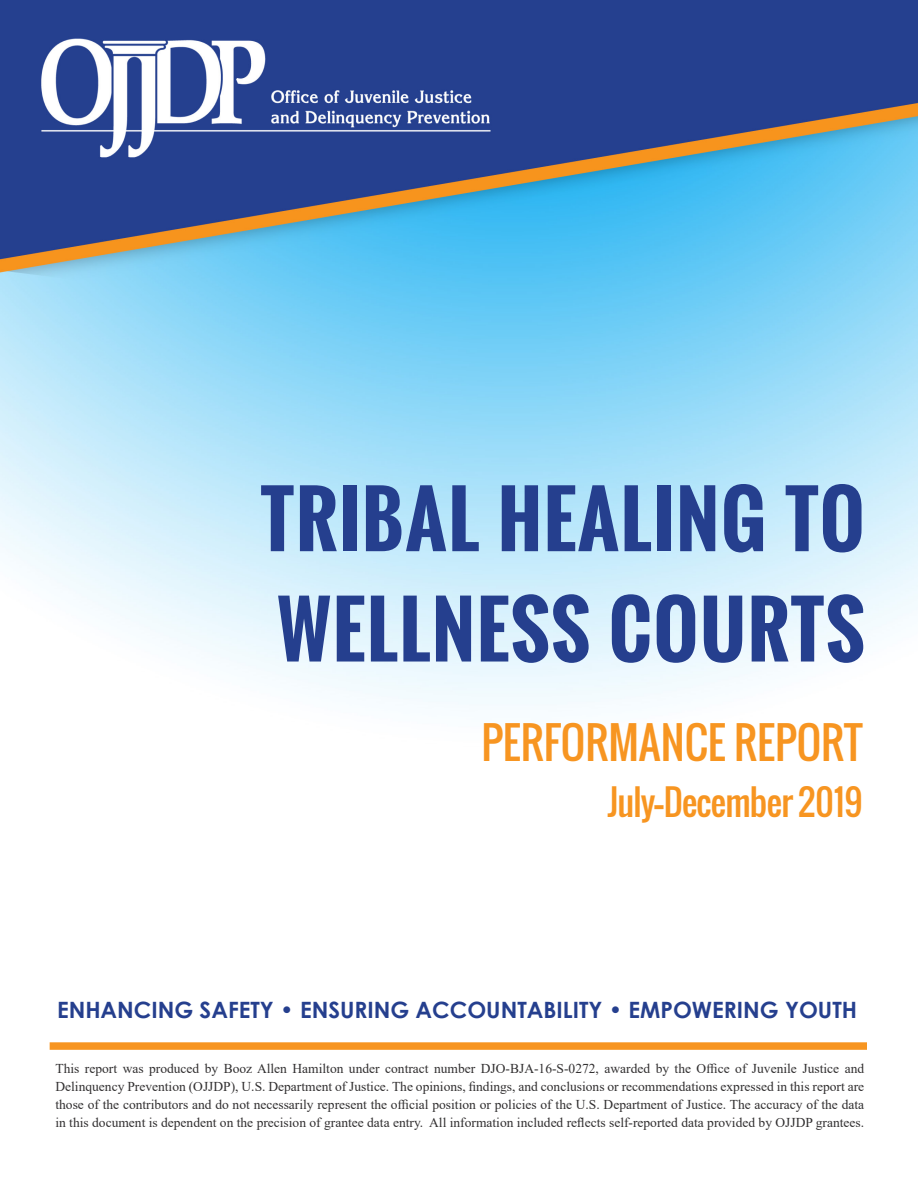
<style>
.page{position:relative;width:918px;height:1188px;background:#fff}
.page>*{position:absolute;margin:0;border:0;box-sizing:border-box;transform-origin:0 0}
.t1{font:700 75px/110.2px "Oswald";letter-spacing:.025em;color:#253f8e}
.t2{font:42.45px "Oswald";color:#f79521}
.t3{font:34.5px "Oswald";letter-spacing:-.025em;color:#f79521}
.t4{font:700 22.5px "Century Gothic";color:#253f8e}
.t5{font:13.5px/18px "Times New Roman";color:#312f30;text-align:justify}
.s1{font-weight:700;font-size:36px}
</style>
<div class="page">
<img style="left:0;top:0;width:918px;height:1050px">
<div style="left:50px;top:1042px;width:817px;height:8px;background:#f79521"></div>
<h1 class="t1" style="left:261px;top:465px;width:606px">TRIBAL HEALING TO<br>WELLNESS COURTS</h1>
<h2 class="t2" style="left:481px;top:711px;width:383px">PERFORMANCE REPORT</h2>
<h3 class="t3" style="left:608px;top:776px;width:257px">July<span class="s1">–</span>December 2019</h3>
<h3 class="t4" style="left:57px;top:993px;width:802px">ENHANCING SAFETY • ENSURING ACCOUNTABILITY • EMPOWERING YOUTH</h3>
<p class="t5" style="left:55px;top:1059px;width:810px">This report was produced by Booz Allen Hamilton under contract number DJO-BJA-16-S-0272, awarded by the Office of Juvenile Justice and Delinquency Prevention (OJJDP), U.S. Department of Justice. The opinions, findings, and conclusions or recommendations expressed in this report are those of the contributors and do not necessarily represent the official position or policies of the U.S. Department of Justice. The accuracy of the data in this document is dependent on the precision of grantee data entry. All information included reflects self-reported data provided by OJJDP grantees.</p>
</div>
